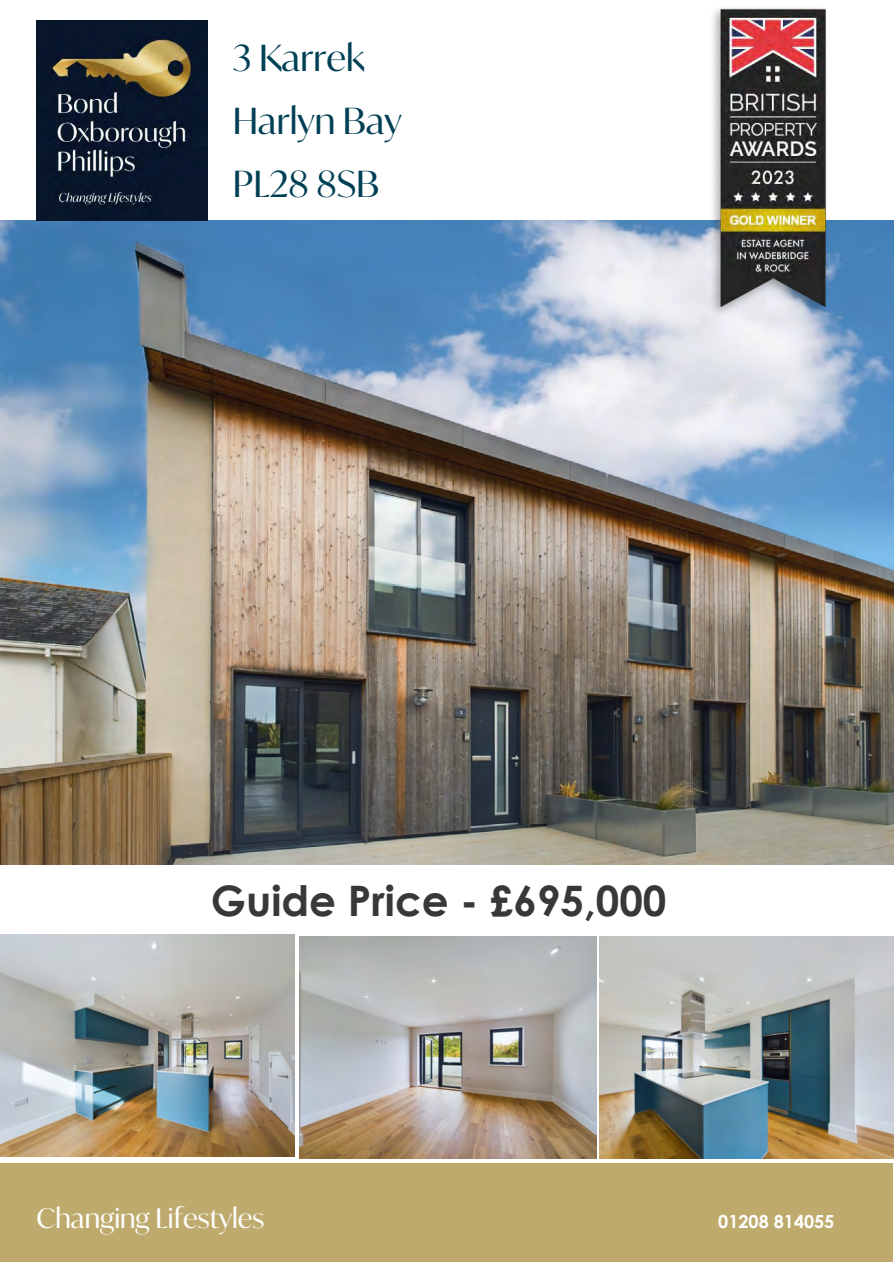
<style>
.page{position:relative;width:894px;height:1264px;background:#fff}
.page>*{position:absolute;margin:0;border:0;box-sizing:border-box;transform-origin:0 0}
.t1{font:700 42px "Century Gothic";color:#383838}
.t2{font:36px/63px "Ivy Mode";color:#004055}
.t3{font:27px "Ivy Mode";color:#fff}
.t4{font:700 18px "Century Gothic";color:#fff}
.s1{font-style:inherit}
</style>
<div class="page">
<img style="left:0;top:934px;width:294px;height:222px">
<img style="left:300px;top:936px;width:296px;height:222px">
<img style="left:599px;top:936px;width:294px;height:222px">
<img style="left:1px;top:220px;width:892px;height:645px">
<div style="left:0;top:1163px;width:892px;height:98px;background:#beaa6c"></div>
<img style="left:36px;top:21px;width:171px;height:200px">
<img style="left:705px;top:8px;width:127px;height:314px">
<p class="t2" style="left:233px;top:26px;width:170px">3 Karrek<br>Harlyn Bay<br>PL28 8SB</p>
<p class="t1" style="left:211px;top:868px;width:457px"><span class="s1">Guide</span> Price - £695,000</p>
<p class="t3" style="left:36px;top:1200px;width:229px">Changing Lifestyles</p>
<p class="t4" style="left:718px;top:1208px;width:118px">01208 814055</p>
</div>
